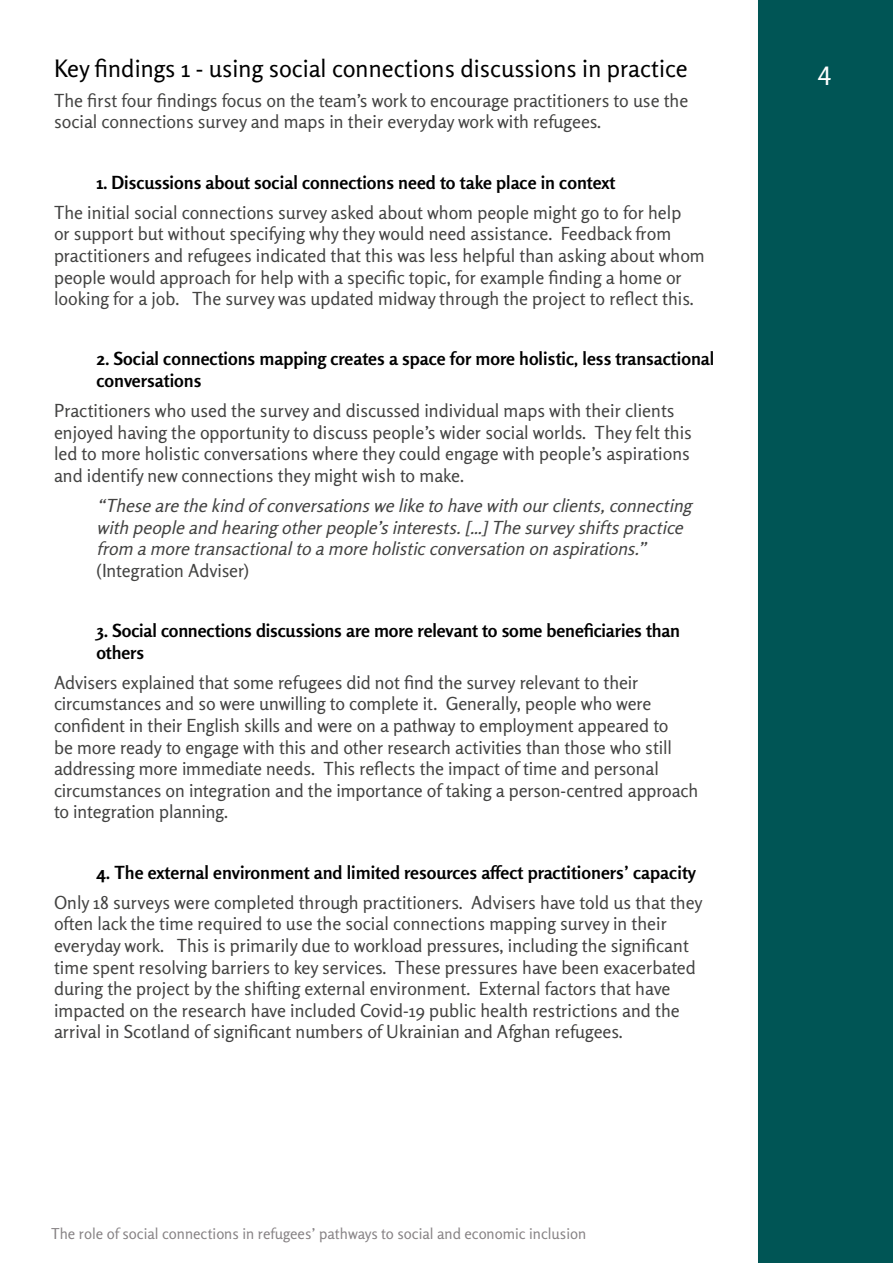
<style>
.page{position:relative;width:893px;height:1263px;background:#fff}
.page>*{position:absolute;margin:0;border:0;box-sizing:border-box;transform-origin:0 0}
.t1{font:27px "Rosario";color:#fff}
.t2{font:24px "Rosario";color:#000}
.t3{font:18px/21.6px "Rosario";color:#434342}
.t4{font:700 18px/21.6px "Rosario";color:#000}
.t5{font:italic 18px/21.6px "Rosario";color:#434342}
.t6{font:15px "Rosario";color:#878385}
</style>
<div class="page">
<div style="left:758px;top:0;width:135px;height:1263px;background:#055"></div>
<h2 class="t2" style="left:54px;top:54px;width:635px">Key findings 1 - using social connections discussions in practice</h2>
<p class="t3" style="left:54px;top:90px;width:636px">The first four findings focus on the team’s work to encourage practitioners to use the social connections survey and maps in their everyday work with refugees.</p>
<p class="t4" style="left:97px;top:171px;width:520px">1. Discussions about social connections need to take place in context</p>
<p class="t3" style="left:54px;top:202px;width:652px">The initial social connections survey asked about whom people might go to for help<br>or support but without specifying why they would need assistance. Feedback from practitioners and refugees indicated that this was less helpful than asking about whom people would approach for help with a specific topic, for example finding a home or looking for a job. The survey was updated midway through the project to reflect this.</p>
<p class="t4" style="left:97px;top:348px;width:619px">2. Social connections mapping creates a space for more holistic, less transactional conversations</p>
<p class="t3" style="left:54px;top:400px;width:639px">Practitioners who used the survey and discussed individual maps with their clients enjoyed having the opportunity to discuss people’s wider social worlds. They felt this led to more holistic conversations where they could engage with people’s aspirations and identify new connections they might wish to make.</p>
<p class="t5" style="left:97px;top:495px;width:601px">“These are the kind of conversationswe like to have with ourclients,connecting with people and hearing otherpeople’sinterests.[…]The surveyshiftspractice from a more transactionalto a more holisticconversation on aspirations.”</p>
<p class="t3" style="left:97px;top:560px;width:154px">(Integration Adviser)</p>
<p class="t4" style="left:97px;top:620px;width:585px">3. Social connections discussions are more relevant to some beneficiaries than others</p>
<p class="t3" style="left:54px;top:671px;width:646px">Advisers explained that some refugees did not find the survey relevant to their circumstances and so were unwilling to complete it. Generally, people who were confident in their English skills and were on a pathway to employment appeared to<br>be more ready to engage with this and other research activities than those who still addressing more immediate needs. This reflects the impact of time and personal circumstances on integration and the importance of taking a person-centred approach to integration planning.</p>
<p class="t4" style="left:97px;top:861px;width:601px">4. The external environment and limited resources affect practitioners’ capacity</p>
<p class="t3" style="left:54px;top:891px;width:650px">Only 18 surveys were completed through practitioners. Advisers have told us that they often lack the time required to use the social connections mapping survey in their everyday work. This is primarily due to workload pressures, including the significant time spent resolving barriers to key services. These pressures have been exacerbated during the project by the shifting external environment. External factors that have impacted on the research have included Covid-19 public health restrictions and the arrival in Scotland of significant numbers of Ukrainian and Afghan refugees.</p>
<p class="t6" style="left:51px;top:1225px;width:537px">The role of social connections in refugees’ pathways to social and economic inclusion</p>
<h1 class="t1" style="left:818px;top:54px;width:15px">4</h1>
</div>
